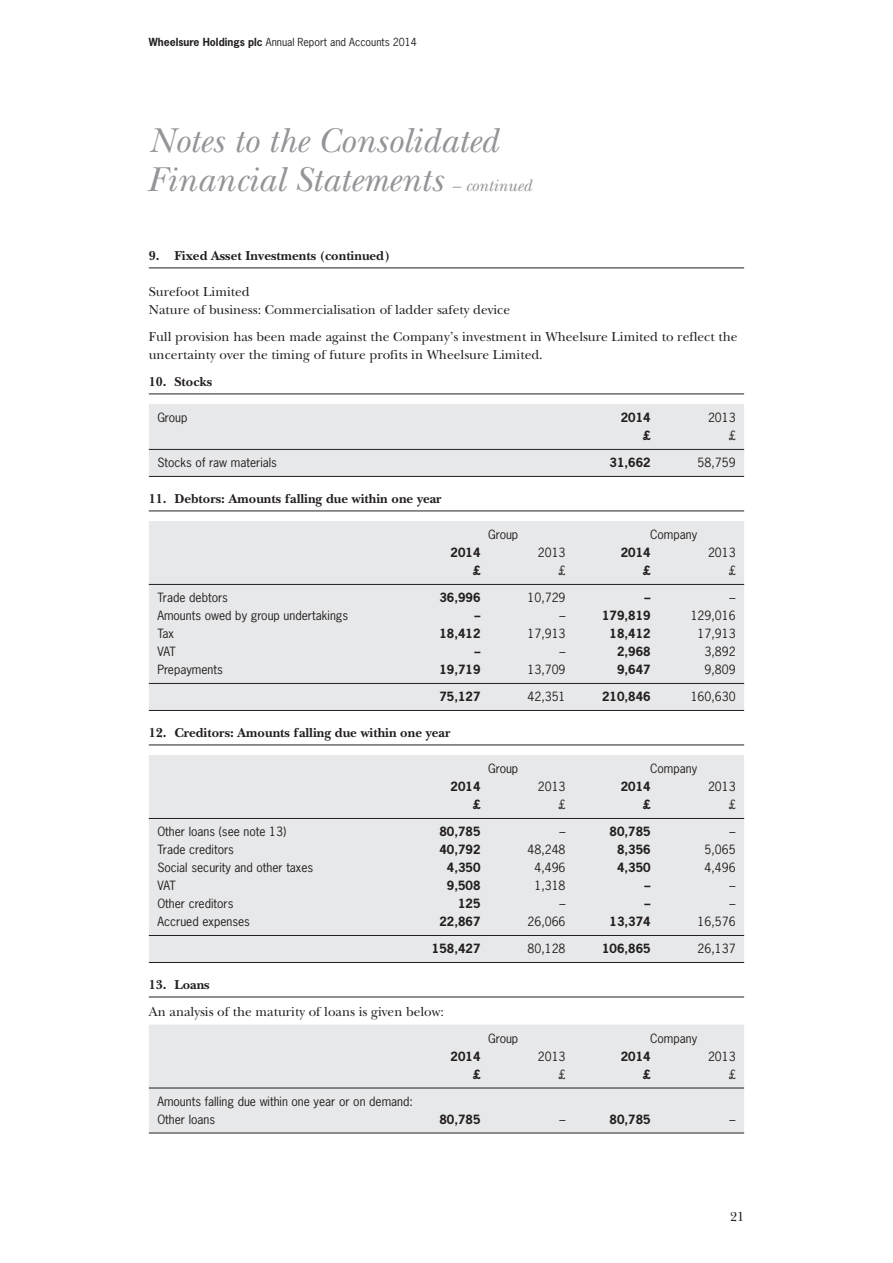
<style>
.page{position:relative;width:893px;height:1263px;background:#fff}
.page>*{position:absolute;margin:0;border:0;box-sizing:border-box;transform-origin:0 0}
.t1{font:italic 36px/39px "New Baskerville";color:#939598}
.t2{font:13.5px/18px "New Baskerville";color:#231f20}
.t3{font:700 13.5px "New Baskerville";color:#231f20}
.t4{font:12px/18px "News Gothic Std";color:#231f20}
.t5{font:700 12px "News Gothic Std";color:#231f20}
.t6{font:10.5px "News Gothic Std";color:#231f20}
.s1{font-weight:700}
.s2{font-size:17.25px}
</style>
<div class="page">
<hr style="left:149px;top:267px;width:595px;height:1px;background:#231f20">
<hr style="left:149px;top:393px;width:595px;height:1px;background:#231f20">
<div style="left:149px;top:404px;width:595px;height:72px;background:#e7e8e9"></div>
<hr style="left:149px;top:449px;width:595px;height:1px;background:#231f20">
<hr style="left:149px;top:476px;width:595px;height:1px;background:#231f20">
<hr style="left:149px;top:510px;width:595px;height:1px;background:#231f20">
<div style="left:149px;top:521px;width:595px;height:189px;background:#e7e8e9"></div>
<hr style="left:149px;top:584px;width:595px;height:1px;background:#231f20">
<hr style="left:149px;top:683px;width:595px;height:1px;background:#231f20">
<hr style="left:149px;top:710px;width:595px;height:1px;background:#231f20">
<hr style="left:149px;top:744px;width:595px;height:1px;background:#231f20">
<div style="left:149px;top:755px;width:595px;height:207px;background:#e7e8e9"></div>
<hr style="left:149px;top:818px;width:595px;height:1px;background:#231f20">
<hr style="left:149px;top:935px;width:595px;height:1px;background:#231f20">
<hr style="left:149px;top:962px;width:595px;height:1px;background:#231f20">
<hr style="left:149px;top:996px;width:595px;height:1px;background:#231f20">
<div style="left:149px;top:1024px;width:595px;height:108px;background:#e7e8e9"></div>
<hr style="left:149px;top:1087px;width:595px;height:1px;background:#231f20">
<hr style="left:149px;top:1133px;width:595px;height:1px;background:#231f20">
<p class="t6" style="left:149px;top:37px;width:270px"><span class="s1">Wheelsure Holdings plc</span> Annual Report and Accounts 2014</p>
<h1 class="t1" style="left:149px;top:120px;width:384px">Notes to the Consolidated<br>Financial Statements <span class="s2">– continued</span></h1>
<p class="t3" style="left:149px;top:247px;width:242px">9. Fixed Asset Investments (continued)</p>
<p class="t2" style="left:149px;top:282px;width:363px">Surefoot Limited<br>Nature of business: Commercialisation of ladder safety device</p>
<p class="t2" style="left:149px;top:327px;width:590px">Full provision has been made against the Company’s investment in Wheelsure Limited to reflect the uncertainty over the timing of future profits in Wheelsure Limited.</p>
<p class="t3" style="left:149px;top:373px;width:65px">10. Stocks</p>
<p class="t4" style="left:157px;top:409px;width:32px">Group</p>
<p class="t5" style="left:621px;top:411px;width:31px">2014</p>
<p class="t4" style="left:708px;top:409px;width:29px">2013</p>
<p class="t5" style="left:643px;top:429px;width:9px">£</p>
<p class="t4" style="left:729px;top:427px;width:8px">£</p>
<p class="t4" style="left:157px;top:454px;width:121px">Stocks of raw materials</p>
<p class="t5" style="left:609px;top:456px;width:43px">31,662</p>
<p class="t4" style="left:698px;top:454px;width:40px">58,759</p>
<p class="t3" style="left:149px;top:490px;width:294px">11. Debtors: Amounts falling due within one year</p>
<p class="t4" style="left:488px;top:526px;width:32px">Group</p>
<p class="t4" style="left:650px;top:526px;width:49px">Company</p>
<p class="t5" style="left:451px;top:546px;width:31px">2014</p>
<p class="t4" style="left:538px;top:544px;width:29px">2013</p>
<p class="t5" style="left:621px;top:546px;width:31px">2014</p>
<p class="t4" style="left:708px;top:544px;width:29px">2013</p>
<p class="t5" style="left:473px;top:564px;width:9px">£</p>
<p class="t4" style="left:559px;top:562px;width:8px">£</p>
<p class="t5" style="left:643px;top:564px;width:9px">£</p>
<p class="t4" style="left:729px;top:562px;width:8px">£</p>
<p class="t4" style="left:157px;top:589px;width:72px">Trade debtors</p>
<p class="t5" style="left:439px;top:591px;width:43px">36,996</p>
<p class="t4" style="left:527px;top:589px;width:40px">10,729</p>
<p class="t5" style="left:645px;top:591px;width:7px">–</p>
<p class="t4" style="left:730px;top:589px;width:7px">–</p>
<p class="t4" style="left:157px;top:607px;width:192px">Amounts owed by group undertakings</p>
<p class="t5" style="left:474px;top:609px;width:7px">–</p>
<p class="t4" style="left:560px;top:607px;width:7px">–</p>
<p class="t5" style="left:602px;top:609px;width:50px">179,819</p>
<p class="t4" style="left:691px;top:607px;width:46px">129,016</p>
<p class="t4" style="left:157px;top:625px;width:18px">Tax</p>
<p class="t5" style="left:439px;top:627px;width:43px">18,412</p>
<p class="t4" style="left:527px;top:625px;width:40px">17,913</p>
<p class="t5" style="left:609px;top:627px;width:43px">18,412</p>
<p class="t4" style="left:698px;top:625px;width:40px">17,913</p>
<p class="t4" style="left:157px;top:643px;width:20px">VAT</p>
<p class="t5" style="left:474px;top:645px;width:7px">–</p>
<p class="t4" style="left:560px;top:643px;width:7px">–</p>
<p class="t5" style="left:617px;top:645px;width:35px">2,968</p>
<p class="t4" style="left:704px;top:643px;width:33px">3,892</p>
<p class="t4" style="left:157px;top:661px;width:67px">Prepayments</p>
<p class="t5" style="left:439px;top:663px;width:43px">19,719</p>
<p class="t4" style="left:527px;top:661px;width:40px">13,709</p>
<p class="t5" style="left:617px;top:663px;width:35px">9,647</p>
<p class="t4" style="left:704px;top:661px;width:33px">9,809</p>
<p class="t5" style="left:439px;top:690px;width:43px">75,127</p>
<p class="t4" style="left:527px;top:688px;width:40px">42,351</p>
<p class="t5" style="left:602px;top:690px;width:50px">210,846</p>
<p class="t4" style="left:691px;top:688px;width:46px">160,630</p>
<p class="t3" style="left:149px;top:724px;width:303px">12. Creditors: Amounts falling due within one year</p>
<p class="t4" style="left:488px;top:760px;width:32px">Group</p>
<p class="t4" style="left:650px;top:760px;width:49px">Company</p>
<p class="t5" style="left:451px;top:780px;width:31px">2014</p>
<p class="t4" style="left:538px;top:778px;width:29px">2013</p>
<p class="t5" style="left:621px;top:780px;width:31px">2014</p>
<p class="t4" style="left:708px;top:778px;width:29px">2013</p>
<p class="t5" style="left:473px;top:798px;width:9px">£</p>
<p class="t4" style="left:559px;top:796px;width:8px">£</p>
<p class="t5" style="left:643px;top:798px;width:9px">£</p>
<p class="t4" style="left:729px;top:796px;width:8px">£</p>
<p class="t4" style="left:157px;top:823px;width:130px">Other loans (see note 13)</p>
<p class="t5" style="left:439px;top:825px;width:43px">80,785</p>
<p class="t4" style="left:560px;top:823px;width:7px">–</p>
<p class="t5" style="left:609px;top:825px;width:43px">80,785</p>
<p class="t4" style="left:730px;top:823px;width:7px">–</p>
<p class="t4" style="left:157px;top:841px;width:78px">Trade creditors</p>
<p class="t5" style="left:439px;top:843px;width:43px">40,792</p>
<p class="t4" style="left:527px;top:841px;width:40px">48,248</p>
<p class="t5" style="left:617px;top:843px;width:35px">8,356</p>
<p class="t4" style="left:704px;top:841px;width:33px">5,065</p>
<p class="t4" style="left:157px;top:859px;width:158px">Social security and other taxes</p>
<p class="t5" style="left:447px;top:861px;width:35px">4,350</p>
<p class="t4" style="left:534px;top:859px;width:33px">4,496</p>
<p class="t5" style="left:617px;top:861px;width:35px">4,350</p>
<p class="t4" style="left:704px;top:859px;width:33px">4,496</p>
<p class="t4" style="left:157px;top:877px;width:20px">VAT</p>
<p class="t5" style="left:447px;top:879px;width:35px">9,508</p>
<p class="t4" style="left:534px;top:877px;width:33px">1,318</p>
<p class="t5" style="left:645px;top:879px;width:7px">–</p>
<p class="t4" style="left:730px;top:877px;width:7px">–</p>
<p class="t4" style="left:157px;top:895px;width:78px">Other creditors</p>
<p class="t5" style="left:458px;top:897px;width:24px">125</p>
<p class="t4" style="left:560px;top:895px;width:7px">–</p>
<p class="t5" style="left:645px;top:897px;width:7px">–</p>
<p class="t4" style="left:730px;top:895px;width:7px">–</p>
<p class="t4" style="left:157px;top:913px;width:94px">Accrued expenses</p>
<p class="t5" style="left:439px;top:915px;width:43px">22,867</p>
<p class="t4" style="left:527px;top:913px;width:40px">26,066</p>
<p class="t5" style="left:609px;top:915px;width:43px">13,374</p>
<p class="t4" style="left:698px;top:913px;width:40px">16,576</p>
<p class="t5" style="left:432px;top:942px;width:50px">158,427</p>
<p class="t4" style="left:527px;top:940px;width:40px">80,128</p>
<p class="t5" style="left:602px;top:942px;width:50px">106,865</p>
<p class="t4" style="left:698px;top:940px;width:40px">26,137</p>
<p class="t3" style="left:149px;top:976px;width:62px">13. Loans</p>
<p class="t2" style="left:149px;top:1002px;width:297px">An analysis of the maturity of loans is given below:</p>
<p class="t4" style="left:488px;top:1029px;width:32px">Group</p>
<p class="t4" style="left:650px;top:1029px;width:49px">Company</p>
<p class="t5" style="left:451px;top:1049px;width:31px">2014</p>
<p class="t4" style="left:538px;top:1047px;width:29px">2013</p>
<p class="t5" style="left:621px;top:1049px;width:31px">2014</p>
<p class="t4" style="left:708px;top:1047px;width:29px">2013</p>
<p class="t5" style="left:473px;top:1067px;width:9px">£</p>
<p class="t4" style="left:559px;top:1065px;width:8px">£</p>
<p class="t5" style="left:643px;top:1067px;width:9px">£</p>
<p class="t4" style="left:729px;top:1065px;width:8px">£</p>
<p class="t4" style="left:157px;top:1092px;width:257px">Amounts falling due within one year or on demand:<br>Other loans</p>
<p class="t5" style="left:439px;top:1112px;width:43px">80,785</p>
<p class="t4" style="left:560px;top:1110px;width:7px">–</p>
<p class="t5" style="left:609px;top:1112px;width:43px">80,785</p>
<p class="t4" style="left:730px;top:1110px;width:7px">–</p>
<p class="t2" style="left:730px;top:1207px;width:16px">21</p>
</div>
